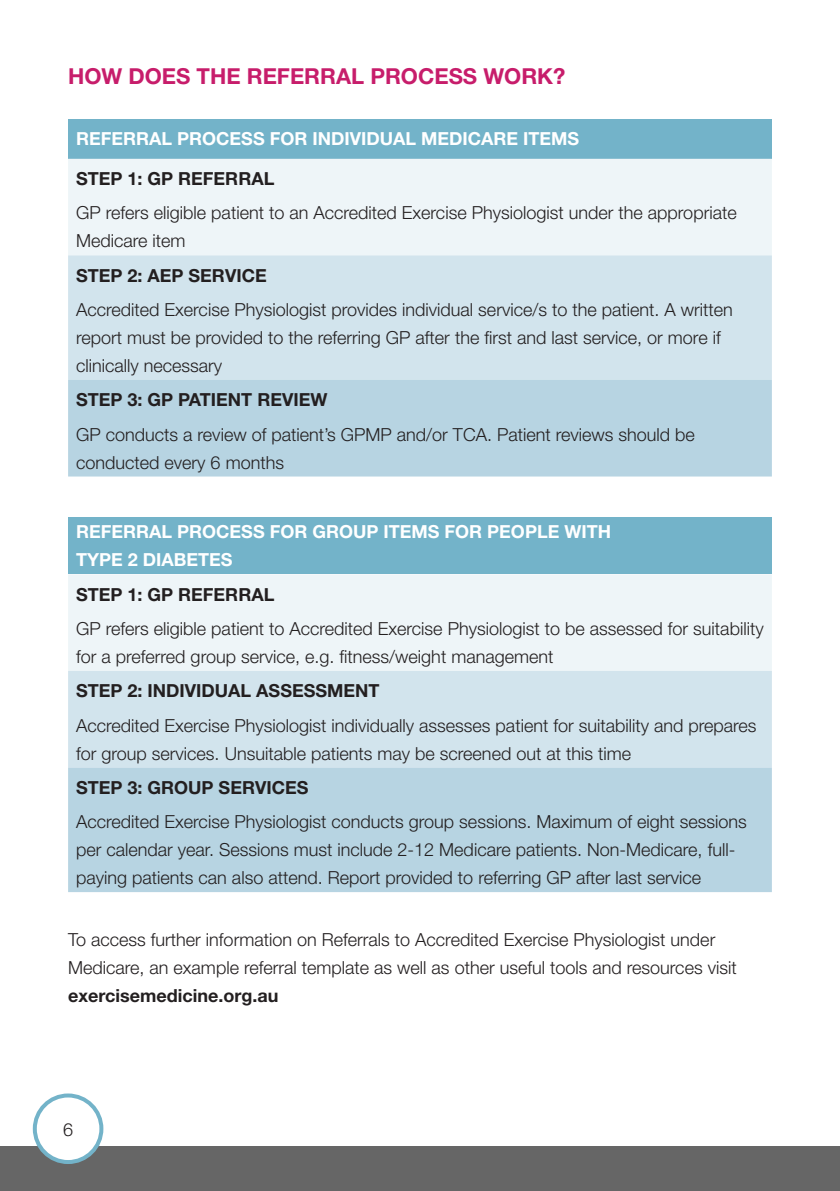
<style>
.page{position:relative;width:840px;height:1191px;background:#fff}
.page>*{position:absolute;margin:0;border:0;box-sizing:border-box;transform-origin:0 0}
.t1{font:700 22px "Helvetica Neue LT Std";color:#c71d6b}
.body{font:300 18px/28px "Helvetica Neue LT Std";color:#231f20}
.t2{font:700 18px "Helvetica Neue LT Std";color:#231f20}
.t3{font:700 18px/28px "Helvetica Neue LT Std";color:#fff}
.s1{font-weight:700}
</style>
<div class="page">
<div style="left:68px;top:119px;width:703px;height:40px;background:#73b3c9"></div>
<div style="left:68px;top:159px;width:703px;height:96px;background:#eef5f8"></div>
<div style="left:68px;top:255px;width:703px;height:125px;background:#d2e4ed"></div>
<div style="left:68px;top:380px;width:703px;height:96px;background:#b7d4e2"></div>
<div style="left:68px;top:517px;width:703px;height:57px;background:#73b3c9"></div>
<div style="left:68px;top:574px;width:703px;height:97px;background:#eef5f8"></div>
<div style="left:68px;top:671px;width:703px;height:96px;background:#d2e4ed"></div>
<div style="left:68px;top:767px;width:703px;height:125px;background:#b7d4e2"></div>
<div style="left:0;top:1146px;width:839px;height:45px;background:#666"></div>
<div style="left:35px;top:1095px;width:66px;height:67px;background:#fff;border-radius:50%"></div>
<div style="left:33px;top:1093px;width:70px;height:71px;border:4px solid #73b3c9;border-radius:50%"></div>
<p class="t1" style="left:68px;top:62px;width:498px">HOW DOES THE REFERRAL PROCESS WORK?</p>
<p class="t3" style="left:76px;top:125px;width:504px">REFERRAL PROCESS FOR INDIVIDUAL MEDICARE ITEMS</p>
<p class="t2" style="left:76px;top:167px;width:200px">STEP 1: GP REFERRAL</p>
<p class="body" style="left:76px;top:199px;width:661px">GP refers eligible patient to an Accredited Exercise Physiologist under the appropriate<br>Medicare item</p>
<p class="t2" style="left:76px;top:264px;width:192px">STEP 2: AEP SERVICE</p>
<p class="body" style="left:76px;top:295px;width:658px">Accredited Exercise Physiologist provides individual service/s to the patient. A written report must be provided to the referring GP after the first and last service, or more if clinically necessary</p>
<p class="t2" style="left:76px;top:389px;width:252px">STEP 3: GP PATIENT REVIEW</p>
<p class="body" style="left:76px;top:420px;width:620px">GP conducts a review of patient’s GPMP and/or TCA. Patient reviews should be conducted every 6 months</p>
<p class="t3" style="left:76px;top:517px;width:536px">REFERRAL PROCESS FOR GROUP ITEMS FOR PEOPLE WITH<br>TYPE 2 DIABETES</p>
<p class="t2" style="left:76px;top:583px;width:200px">STEP 1: GP REFERRAL</p>
<p class="body" style="left:76px;top:614px;width:688px">GP refers eligible patient to Accredited Exercise Physiologist to be assessed for suitability for a preferred group service, e.g. fitness/weight management</p>
<p class="t2" style="left:76px;top:679px;width:305px">STEP 2: INDIVIDUAL ASSESSMENT</p>
<p class="body" style="left:76px;top:710px;width:681px">Accredited Exercise Physiologist individually assesses patient for suitability and prepares for group services. Unsuitable patients may be screened out at this time</p>
<p class="t2" style="left:76px;top:776px;width:234px">STEP 3: GROUP SERVICES</p>
<p class="body" style="left:76px;top:807px;width:672px">Accredited Exercise Physiologist conducts group sessions. Maximum of eight sessions per calendar year. Sessions must include 2-12 Medicare patients. Non-Medicare, full&shy;paying patients can also attend. Report provided to referring GP after last service</p>
<p class="body" style="left:68px;top:925px;width:669px">To access further information on Referrals to Accredited Exercise Physiologist under<br>Medicare, an example referral template as well as other useful tools and resources visit <span class="s1">exercisemedicine.org.au</span></p>
<p class="body" style="left:63px;top:1115px;width:12px">6</p>
</div>
